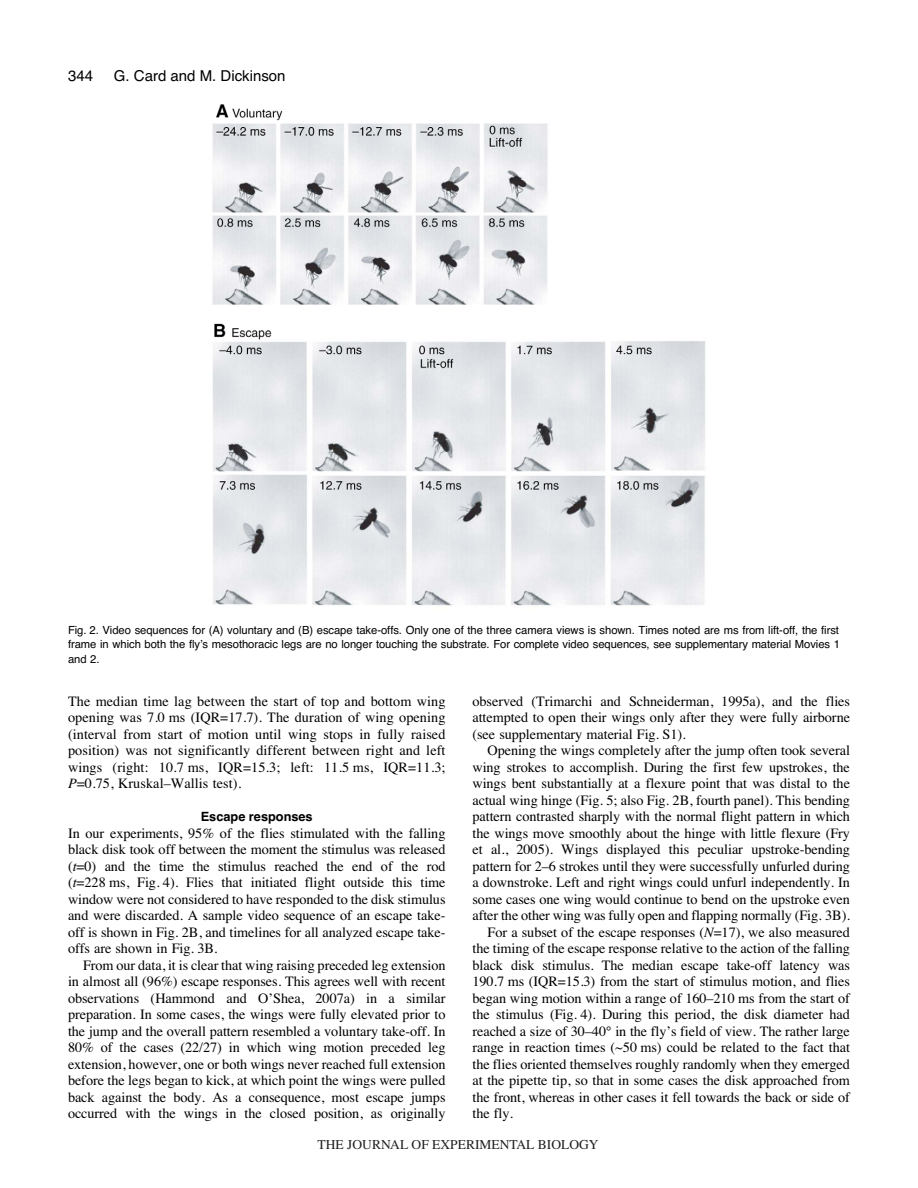
<style>
.page{position:relative;width:918px;height:1188px;background:#fff}
.page>*{position:absolute;margin:0;border:0;box-sizing:border-box;transform-origin:0 0}
.t1{font:15px "Helvetica";color:#000}
.t2{font:14.25px/16.5px "Times";letter-spacing:-.005em;color:#000;text-align:justify}
.t3{font:13.5px "Times";color:#231f20}
.t4{font:700 12.75px "Helvetica";color:#000}
.t5{font:11.25px/14.2px "Helvetica";letter-spacing:-.005em;color:#000;text-align:justify}
.s1{color:#fff}
.s2{font-style:italic}
</style>
<div class="page">
<img style="left:212px;top:104px;width:494px;height:502px">
<p class="t1" style="left:68px;top:70px;width:27px">344</p>
<p class="t1" style="left:114px;top:70px;width:173px">G. Card and M. Dickinson</p>
<p class="t5" style="left:68px;top:624px;width:774px">Fig.<span class="s1">·</span>2. Video sequences for (A) voluntary and (B) escape take-offs. Only one of the three camera views is shown. Times noted are ms from lift-off, the first frame in which both the flyʼs mesothoracic legs are no longer touching the substrate. For complete video sequences, see supplementary material Movies 1 and 2.</p>
<p class="t2" style="left:68px;top:694px;width:379px">The median time lag between the start of top and bottom wing opening was 7.0<span class="s1">·</span>ms (IQR=17.7). The duration of wing opening (interval from start of motion until wing stops in fully raised position) was not significantly different between right and left wings (right: 10.7<span class="s1">·</span>ms, IQR=15.3; left: 11.5<span class="s1">·</span>ms, IQR=11.3; <span class="s2">P</span>=0.75, Kruskal–Wallis test).</p>
<p class="t4" style="left:201px;top:812px;width:113px">Escape responses</p>
<p class="t2" style="left:68px;top:826px;width:379px">In our experiments, 95% of the flies stimulated with the falling black disk took off between the moment the stimulus was released (<span class="s2">t</span>=0) and the time the stimulus reached the end of the rod (<span class="s2">t</span>=228<span class="s1">·</span>ms, Fig.<span class="s1">·</span>4). Flies that initiated flight outside this time window were not considered to have responded to the disk stimulus and were discarded. A sample video sequence of an escape take&shy;off is shown in Fig.<span class="s1">·</span>2B, and timelines for all analyzed escape take&shy;offs are shown in Fig.<span class="s1">·</span>3B.</p>
<p class="t2" style="left:68px;top:958px;width:379px;text-indent:15px">From our data, it is clear that wing raising preceded leg extension in almost all (96%) escape responses. This agrees well with recent observations (Hammond and O’Shea, 2007a) in a similar preparation. In some cases, the wings were fully elevated prior to the jump and the overall pattern resembled a voluntary take-off. In 80% of the cases (22/27) in which wing motion preceded leg extension, however, one or both wings never reached full extension before the legs began to kick, at which point the wings were pulled back against the body. As a consequence, most escape jumps occurred with the wings in the closed position, as originally</p>
<p class="t2" style="left:472px;top:694px;width:379px">observed (Trimarchi and Schneiderman, 1995a), and the flies attempted to open their wings only after they were fully airborne (see supplementary material Fig.<span class="s1">·</span>S1).</p>
<p class="t2" style="left:487px;top:744px;width:364px">Opening the wings completely after the jump often took several</p>
<p class="t2" style="left:472px;top:760px;width:379px">wing strokes to accomplish. During the first few upstrokes, the</p>
<p class="t2" style="left:472px;top:777px;width:379px">wings bent substantially at a flexure point that was distal to the</p>
<p class="t2" style="left:472px;top:793px;width:379px">actual wing hinge (Fig.<span class="s1">·</span>5; also Fig.<span class="s1">·</span>2B, fourth panel). This bending</p>
<p class="t2" style="left:472px;top:810px;width:379px">pattern contrasted sharply with the normal flight pattern in which</p>
<p class="t2" style="left:472px;top:826px;width:379px">the wings move smoothly about the hinge with little flexure (Fry</p>
<p class="t2" style="left:472px;top:843px;width:379px">et al., 2005). Wings displayed this peculiar upstroke-bending</p>
<p class="t2" style="left:472px;top:859px;width:379px">pattern for 2–6 strokes until they were successfully unfurled during</p>
<p class="t2" style="left:472px;top:876px;width:379px">a downstroke. Left and right wings could unfurl independently. In</p>
<p class="t2" style="left:472px;top:892px;width:379px">some cases one wing would continue to bend on the upstroke even</p>
<p class="t2" style="left:472px;top:909px;width:379px">after the other wing was fully open and flapping normally (Fig.<span class="s1">·</span>3B).</p>
<p class="t2" style="left:487px;top:925px;width:364px">For a subset of the escape responses (<span class="s2">N</span>=17), we also measured</p>
<p class="t2" style="left:473px;top:942px;width:379px">the timing of the escape response relative to the action of the falling</p>
<p class="t2" style="left:473px;top:958px;width:379px">black disk stimulus. The median escape take-off latency was</p>
<p class="t2" style="left:473px;top:975px;width:379px">190.7<span class="s1">·</span>ms (IQR=15.3) from the start of stimulus motion, and flies</p>
<p class="t2" style="left:472px;top:991px;width:379px">began wing motion within a range of 160–210<span class="s1">·</span>ms from the start of</p>
<p class="t2" style="left:472px;top:1008px;width:379px">the stimulus (Fig.<span class="s1">·</span>4). During this period, the disk diameter had</p>
<p class="t2" style="left:473px;top:1024px;width:379px">reached a size of 30–40° in the fly’s field of view. The rather large</p>
<p class="t2" style="left:473px;top:1041px;width:379px">range in reaction times (~50<span class="s1">·</span>ms) could be related to the fact that</p>
<p class="t2" style="left:472px;top:1057px;width:379px">the flies oriented themselves roughly randomly when they emerged</p>
<p class="t2" style="left:472px;top:1074px;width:379px">at the pipette tip, so that in some cases the disk approached from</p>
<p class="t2" style="left:472px;top:1090px;width:379px">the front, whereas in other cases it fell towards the back or side of</p>
<p class="t2" style="left:472px;top:1107px;width:42px">the fly.</p>
<p class="t3" style="left:318px;top:1137px;width:282px">THE JOURNAL OF EXPERIMENTAL BIOLOGY</p>
</div>
